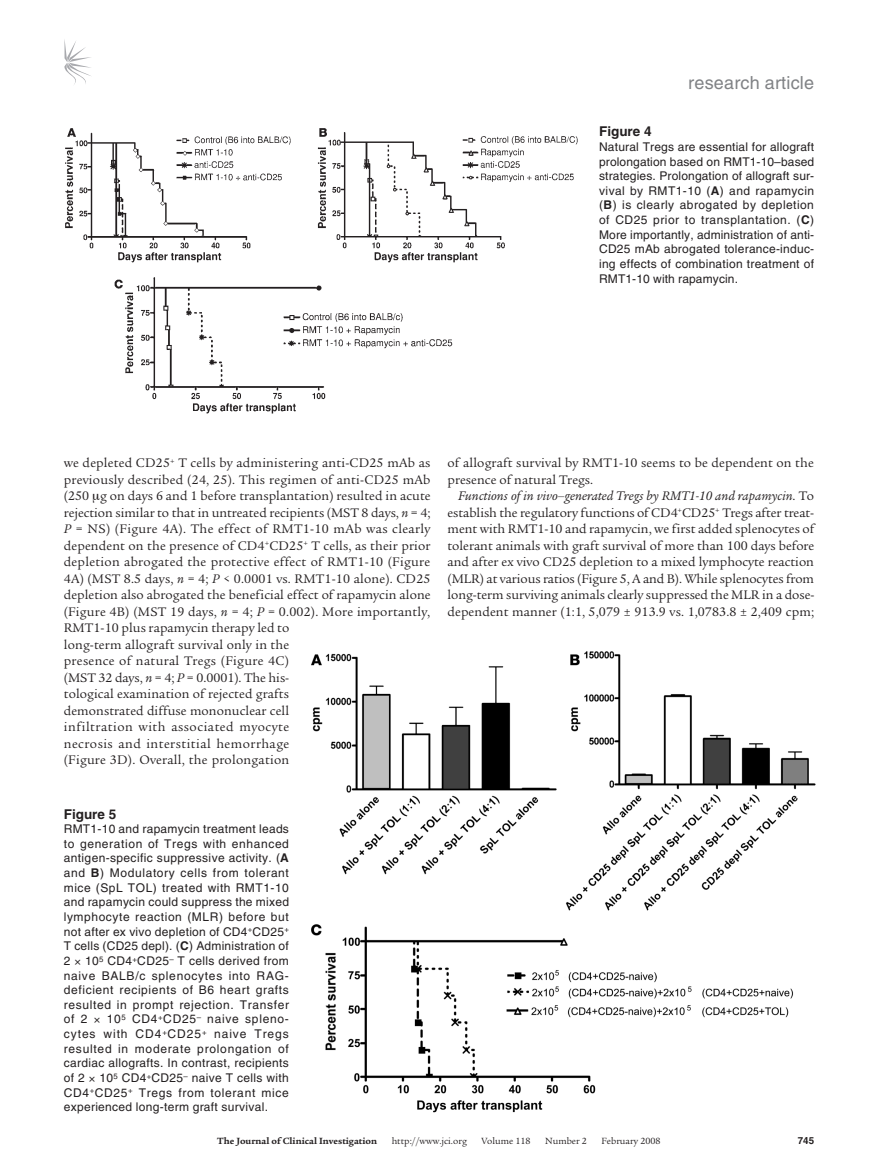
<style>
.page{position:relative;width:878px;height:1174px;background:#fff}
.page>*{position:absolute;margin:0;border:0;box-sizing:border-box;transform-origin:0 0}
.t1{font:18px "Helvetica LT Std";letter-spacing:.01em;color:#808285}
.t2{font:13.5px/16.5px "Legacy Serif Std";letter-spacing:.01em;color:#231f20}
.t3{font:700 13.5px "Helvetica LT Std";color:#231f20}
.t4{font:12px/14.7px "Helvetica LT Std";letter-spacing:.025em;color:#231f20;text-align:justify}
.t5{font:9.75px "Legacy Serif Std";color:#231f20}
.t6{font:700 9.75px "Legacy Serif Std";color:#231f20}
.t7{font:700 9.75px "Helvetica LT Std";color:#231f20}
.s1{font-weight:700}
.s2{font-style:italic}
</style>
<div class="page">
<svg style="left:64px;top:39px;width:27px;height:45px"></svg>
<img style="left:65px;top:128px;width:513px;height:286px">
<img style="left:311px;top:651px;width:505px;height:462px">
<h1 class="t1" style="left:688px;top:72px;width:127px">research article</h1>
<p class="t3" style="left:599px;top:123px;width:54px">Figure 4</p>
<p class="t4" style="left:599px;top:139px;width:217px">Natural Tregs are essential for allograft prolongation based on RMT1-10–based strategies. Prolongation of allograft sur&shy;vival by RMT1-10 (<span class="s1">A</span>) and rapamycin (<span class="s1">B</span>) is clearly abrogated by depletion of CD25 prior to transplantation. (<span class="s1">C</span>)<br>More importantly, administration of anti-CD25 mAb abrogated tolerance-induc&shy;ing effects of combination treatment of RMT1-10 with rapamycin.</p>
<p class="t2" style="left:64px;top:455px;width:368px">we depleted CD25<sup>+</sup> T cells by administering anti-CD25 mAb as previously described (24, 25). This regimen of anti-CD25 mAb (250 g on days 6 and 1 before transplantation) resulted in acute rejection similar to that in untreated recipients (MST 8 days, <span class="s2">n</span> = 4; <span class="s2">P</span> = NS) (Figure 4A). The effect of RMT1-10 mAb was clearly dependent on the presence of CD4<sup>+</sup>CD25<sup>+</sup> T cells, as their prior depletion abrogated the protective effect of RMT1-10 (Figure 4A) (MST 8.5 days, <span class="s2">n</span> = 4; <span class="s2">P</span> &lt; 0.0001 vs. RMT1-10 alone). CD25 depletion also abrogated the beneficial effect of rapamycin alone (Figure 4B) (MST 19 days, <span class="s2">n</span> = 4; <span class="s2">P</span> = 0.002). More importantly, RMT1-10 plus rapamycin therapy led to<br>long-term allograft survival only in the<br>presence of natural Tregs (Figure 4C)<br>(MST 32 days, <span class="s2">n</span> = 4; <span class="s2">P</span> = 0.0001). The his-<br>tological examination of rejected grafts<br>demonstrated diffuse mononuclear cell<br>infiltration with associated myocyte<br>necrosis and interstitial hemorrhage<br>(Figure 3D). Overall, the prolongation</p>
<p class="t2" style="left:447px;top:455px;width:368px">of allograft survival by RMT1-10 seems to be dependent on the presence of natural Tregs.</p>
<p class="t2" style="left:447px;top:488px;width:368px;text-align:justify;text-indent:11px"><span class="s2">Functions of in vivo–generated Tregs by RMT1-10 and rapamycin</span>. To establish the regulatory functions of CD4<sup>+</sup>CD25<sup>+</sup> Tregs after treat&shy;ment with RMT1-10 and rapamycin, we first added splenocytes of tolerant animals with graft survival of more than 100 days before and after ex vivo CD25 depletion to a mixed lymphocyte reaction (MLR) at various ratios (Figure 5, A and B). While splenocytes from long-term surviving animals clearly suppressed the MLR in a dose&shy;dependent manner (1:1, 5,079 ± 913.9 vs. 1,0783.8 ± 2,409 cpm;</p>
<p class="t3" style="left:64px;top:805px;width:54px">Figure 5</p>
<p class="t4" style="left:64px;top:821px;width:227px">RMT1-10 and rapamycin treatment leads to generation of Tregs with enhanced antigen-specific suppressive activity. (<span class="s1">A </span>and <span class="s1">B</span>) Modulatory cells from tolerant mice (SpL TOL) treated with RMT1-10 and rapamycin could suppress the mixed lymphocyte reaction (MLR) before but not after ex vivo depletion of CD4<sup>+</sup>CD25<sup>+ </sup>T cells (CD25 depl). (<span class="s1">C</span>) Administration of 2 10<sup>5</sup> CD4<sup>+</sup>CD25<sup>–</sup> T cells derived from naive BALB/c splenocytes into RAG&shy;deficient recipients of B6 heart grafts resulted in prompt rejection. Transfer of 2</p>
<p class="t4" style="left:64px;top:1011px;width:227px;text-indent:43px">10<sup>5</sup> CD4<sup>+</sup>CD25<sup>–</sup> naive spleno&shy;cytes with CD4<sup>+</sup>CD25<sup>+</sup> naive Tregs resulted in moderate prolongation of cardiac allografts. In contrast, recipients of 2 10<sup>5</sup> CD4<sup>+</sup>CD25<sup>–</sup> naive T cells with CD4<sup>+</sup>CD25<sup>+</sup> Tregs from tolerant mice experienced long-term graft survival.</p>
<p class="t6" style="left:217px;top:1135px;width:161px">The Journal of Clinical Investigation</p>
<p class="t5" style="left:391px;top:1135px;width:77px">http://www.jci.org</p>
<p class="t5" style="left:481px;top:1135px;width:50px">Volume 118</p>
<p class="t5" style="left:545px;top:1135px;width:43px">Number 2</p>
<p class="t5" style="left:601px;top:1135px;width:61px">February 2008</p>
<p class="t7" style="left:797px;top:1134px;width:18px">745</p>
</div>
